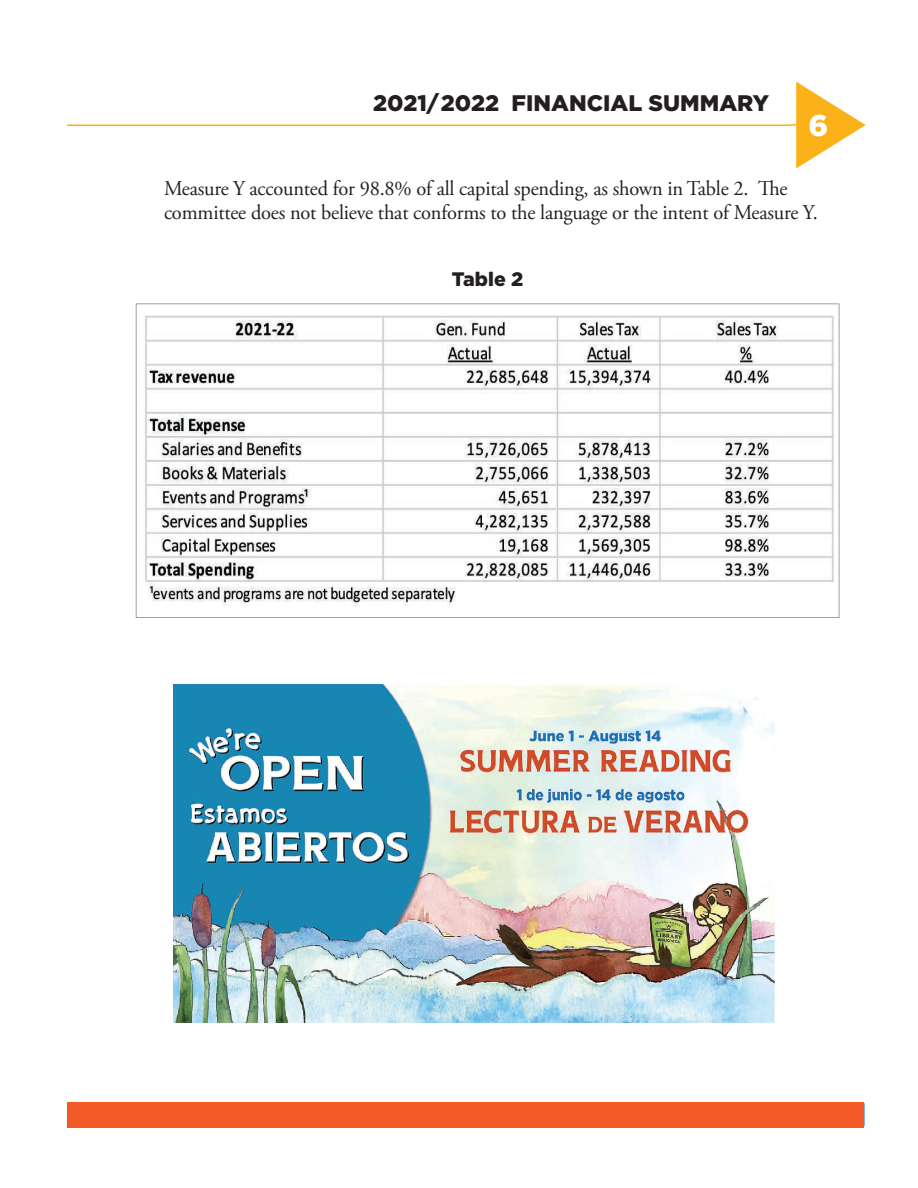
<style>
.page{position:relative;width:918px;height:1188px;background:#fff}
.page>*{position:absolute;margin:0;border:0;box-sizing:border-box;transform-origin:0 0}
.t1{font:900 30px "Gotham";color:#fff}
.t2{font:900 22.5px "Gotham";color:#231f20}
.t3{font:21px/24px "Adobe Garamond Pro";letter-spacing:-.01em;color:#231f20}
.t4{font:900 19.5px "Gotham";color:#231f20}
</style>
<div class="page">
<img style="left:791px;top:81px;width:75px;height:1045px">
<img style="left:791px;top:728px;width:1px;height:374px">
<div style="left:68px;top:1102px;width:796px;height:26px;background:#f15926"></div>
<div style="left:123px;top:625px;width:703px;height:10px;background:#fff"></div>
<svg style="left:136px;top:303px;width:703px;height:315px"></svg>
<img style="left:173px;top:684px;width:602px;height:339px">
<p class="t2" style="left:373px;top:88px;width:397px">2021/2022 FINANCIAL SUMMARY</p>
<h1 class="t1" style="left:808px;top:105px;width:21px">6</h1>
<p class="t3" style="left:164px;top:177px;width:586px">Measure Y accounted for 98.8% of all capital spending, as shown in Table 2.</p>
<p class="t3" style="left:164px;top:177px;width:655px;text-indent:616px">e committee does not believe that conforms to the language or the intent of Measure Y.</p>
<p class="t4" style="left:452px;top:265px;width:73px">Table 2</p>
</div>
